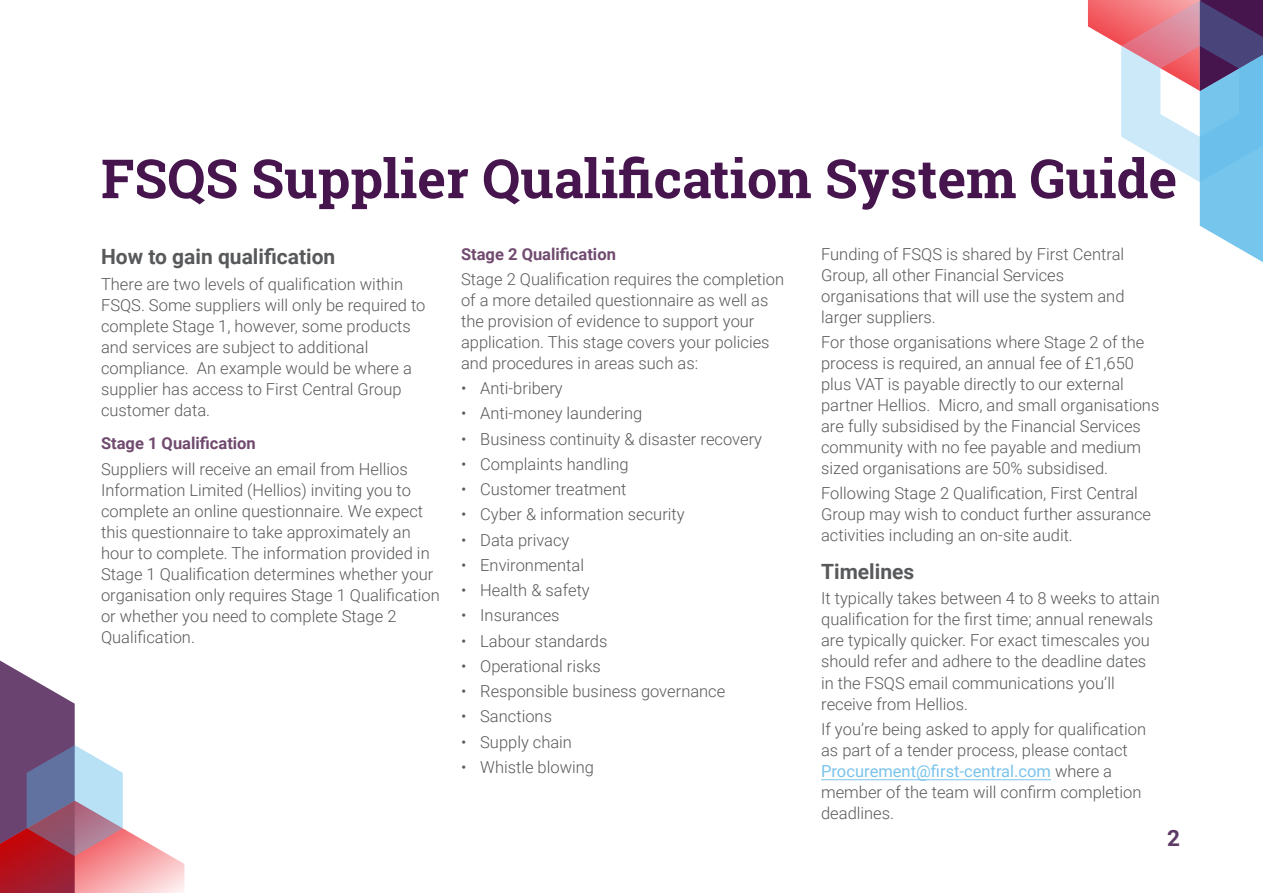
<style>
.page{position:relative;width:1263px;height:893px;background:#fff}
.page>*{position:absolute;margin:0;border:0;box-sizing:border-box;transform-origin:0 0}
.t1{font:700 54px "Roboto Slab";color:#46154e}
.t2{font:700 22.5px "Roboto";color:#5e3a66}
.t3{font:700 21px "Roboto";color:#58595b}
.t4{font:300 16.5px/21px "Roboto";color:#58595b}
.t5{font:700 16.5px "Roboto";color:#714a6f}
.s1{font-weight:400;color:#7ac3ec}
</style>
<div class="page">
<svg style="left:1088px;top:0;width:175px;height:262px"></svg>
<svg style="left:0;top:660px;width:184px;height:233px"></svg>
<hr style="left:821px;top:779px;width:230px;height:1px;background:#7ac3ec">
<h1 class="t1" style="left:101px;top:142px;width:1078px">FSQS Supplier Qualification System Guide</h1>
<p class="t3" style="left:101px;top:242px;width:236px">How to gain qualification</p>
<p class="t4" style="left:101px;top:273px;width:326px">There are two levels of qualification within FSQS. Some suppliers will only be required to complete Stage 1, however, some products and services are subject to additional compliance. An example would be where a supplier has access to First Central Group customer data.</p>
<p class="t5" style="left:101px;top:432px;width:156px">Stage 1 Qualification</p>
<p class="t4" style="left:101px;top:458px;width:340px">Suppliers will receive an email from Hellios Information Limited (Hellios) inviting you to complete an online questionnaire. We expect this questionnaire to take approximately an hour to complete. The information provided in Stage 1 Qualification determines whether your organisation only requires Stage 1 Qualification or whether you need to complete Stage 2<br>Qualification.</p>
<p class="t4" style="left:821px;top:243px;width:305px">Funding of FSQS is shared by First Central Group, all other Financial Services organisations that will use the system and larger suppliers.</p>
<p class="t4" style="left:821px;top:331px;width:340px">For those organisations where Stage 2 of the process is required, an annual fee of £1,650 plus VAT is payable directly to our external partner Hellios. Micro, and small organisations are fully subsidised by the Financial Services community with no fee payable and medium sized organisations are 50% subsidised.</p>
<p class="t4" style="left:821px;top:482px;width:331px">Following Stage 2 Qualification, First Central<br>Group may wish to conduct further assurance activities including an on-site audit.</p>
<p class="t3" style="left:821px;top:557px;width:95px">Timelines</p>
<p class="t4" style="left:821px;top:587px;width:340px">It typically takes between 4 to 8 weeks to attain qualification for the first time; annual renewals are typically quicker. For exact timescales you should refer and adhere to the deadline dates in the FSQS email communications you’ll receive from Hellios.</p>
<p class="t4" style="left:821px;top:718px;width:326px">If you’re being asked to apply for qualification as part of a tender process, please contact <span class="s1">Procurement@first-central.com</span> where a member of the team will confirm completion deadlines.</p>
<p class="t5" style="left:461px;top:242px;width:156px">Stage 2 Qualification</p>
<p class="t4" style="left:461px;top:268px;width:325px">Stage 2 Qualification requires the completion of a more detailed questionnaire as well as the provision of evidence to support your application. This stage covers your policies and procedures in areas such as:</p>
<p class="t4" style="left:461px;top:377px;width:103px">• Anti-bribery</p>
<p class="t4" style="left:461px;top:402px;width:183px">• Anti-money laundering</p>
<p class="t4" style="left:461px;top:428px;width:302px">• Business continuity &amp; disaster recovery</p>
<p class="t4" style="left:461px;top:453px;width:169px">• Complaints handling</p>
<p class="t4" style="left:461px;top:478px;width:167px">• Customer treatment</p>
<p class="t4" style="left:461px;top:503px;width:225px">• Cyber &amp; information security</p>
<p class="t4" style="left:461px;top:529px;width:110px">• Data privacy</p>
<p class="t4" style="left:461px;top:554px;width:124px">• Environmental</p>
<p class="t4" style="left:461px;top:579px;width:130px">• Health &amp; safety</p>
<p class="t4" style="left:461px;top:604px;width:100px">• Insurances</p>
<p class="t4" style="left:461px;top:630px;width:148px">• Labour standards</p>
<p class="t4" style="left:461px;top:655px;width:141px">• Operational risks</p>
<p class="t4" style="left:461px;top:680px;width:266px">• Responsible business governance</p>
<p class="t4" style="left:461px;top:705px;width:92px">• Sanctions</p>
<p class="t4" style="left:461px;top:731px;width:112px">• Supply chain</p>
<p class="t4" style="left:461px;top:756px;width:134px">• Whistle blowing</p>
<h2 class="t2" style="left:1167px;top:822px;width:14px">2</h2>
</div>
